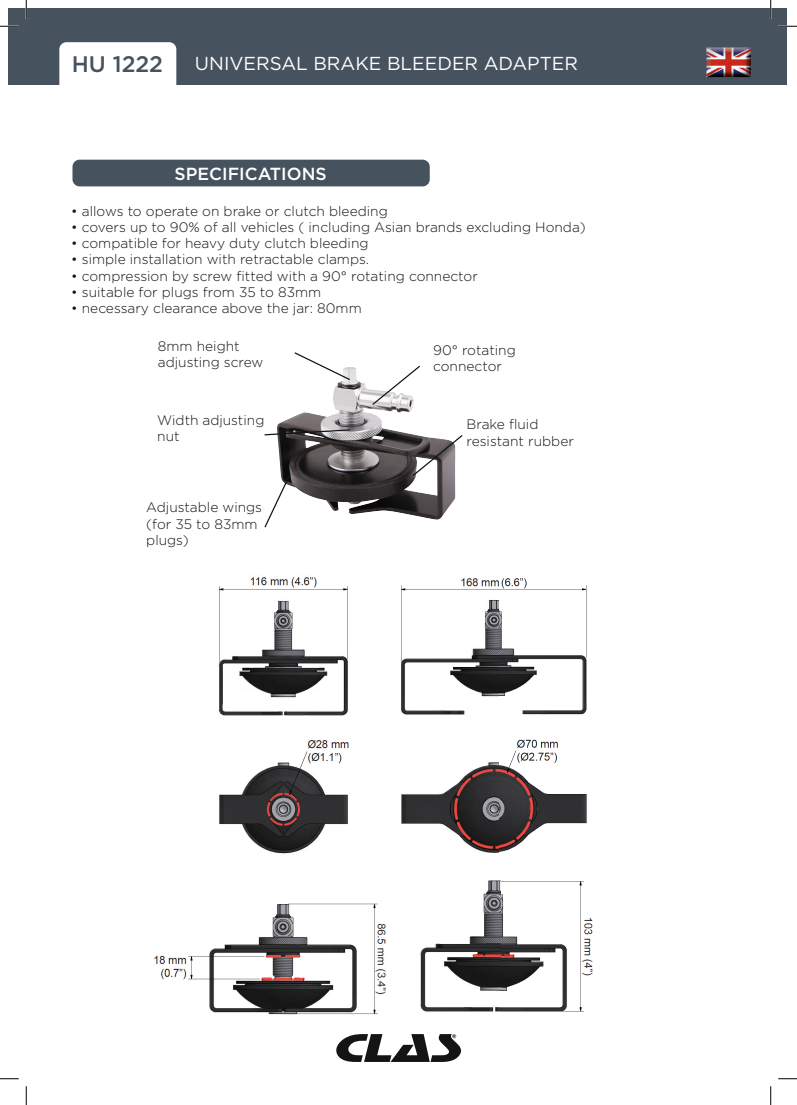
<style>
.page{position:relative;width:797px;height:1105px;background:#fff}
.page>*{position:absolute;margin:0;border:0;box-sizing:border-box;transform-origin:0 0}
.t1{font:500 22.5px "Gotham";color:#47525f}
.t2{font:18.75px "Gotham";color:#fff}
.t3{font:500 17.5px "Gotham";color:#fff}
.t4{font:300 13.75px/16.2px "Gotham";color:#131413}
</style>
<div class="page">
<div style="left:26px;top:9px;width:760px;height:76px;background:#47525f"></div>
<svg style="left:336px;top:1034px;width:125px;height:28px"></svg>
<div style="left:9px;top:9px;width:761px;height:76px;background:#47525f"></div>
<div style="left:59px;top:42px;width:117px;height:58px;background:#fff;border-radius:7px"></div>
<img style="left:706px;top:48px;width:44px;height:29px">
<img style="left:707px;top:49px;width:43px;height:26px">
<div style="left:72px;top:160px;width:358px;height:26px;background:#47525f;border-radius:7px"></div>
<img style="left:277px;top:367px;width:178px;height:153px">
<svg style="left:293px;top:352px;width:58px;height:29px"></svg>
<svg style="left:371px;top:365px;width:50px;height:41px"></svg>
<svg style="left:264px;top:429px;width:88px;height:7px"></svg>
<svg style="left:264px;top:474px;width:27px;height:54px"></svg>
<svg style="left:411px;top:434px;width:52px;height:43px"></svg>
<img style="left:154px;top:577px;width:439px;height:438px">
<svg style="left:0;top:25px;width:19px;height:2px"></svg>
<svg style="left:778px;top:25px;width:19px;height:2px"></svg>
<svg style="left:0;top:1078px;width:19px;height:1px"></svg>
<svg style="left:778px;top:1078px;width:19px;height:1px"></svg>
<svg style="left:25px;top:0;width:2px;height:19px"></svg>
<svg style="left:25px;top:1086px;width:2px;height:19px"></svg>
<svg style="left:770px;top:0;width:1px;height:19px"></svg>
<svg style="left:770px;top:1086px;width:1px;height:19px"></svg>
<h1 class="t1" style="left:72px;top:49px;width:93px">HU 1222</h1>
<h2 class="t2" style="left:195px;top:52px;width:384px">UNIVERSAL BRAKE BLEEDER ADAPTER</h2>
<p class="t3" style="left:175px;top:162px;width:154px">SPECIFICATIONS</p>
<p class="t4" style="left:71px;top:202px;width:318px">• allows to operate on brake or clutch bleeding</p>
<p class="t4" style="left:71px;top:218px;width:516px">• covers up to 90% of all vehicles ( including Asian brands excluding Honda)</p>
<p class="t4" style="left:71px;top:235px;width:299px">• compatible for heavy duty clutch bleeding</p>
<p class="t4" style="left:71px;top:251px;width:299px">• simple installation with retractable clamps.</p>
<p class="t4" style="left:71px;top:267px;width:408px">• compression by screw fitted with a 90° rotating connector</p>
<p class="t4" style="left:71px;top:284px;width:251px">• suitable for plugs from 35 to 83mm</p>
<p class="t4" style="left:71px;top:300px;width:292px">• necessary clearance above the jar: 80mm</p>
<p class="t4" style="left:158px;top:337px;width:107px">8mm height adjusting screw</p>
<p class="t4" style="left:433px;top:342px;width:84px">90° rotating connector</p>
<p class="t4" style="left:157px;top:411px;width:109px">Width adjusting nut</p>
<p class="t4" style="left:146px;top:499px;width:117px">Adjustable wings (for 35 to 83mm plugs)</p>
<p class="t4" style="left:466px;top:416px;width:109px">Brake fluid resistant rubber</p>
</div>
